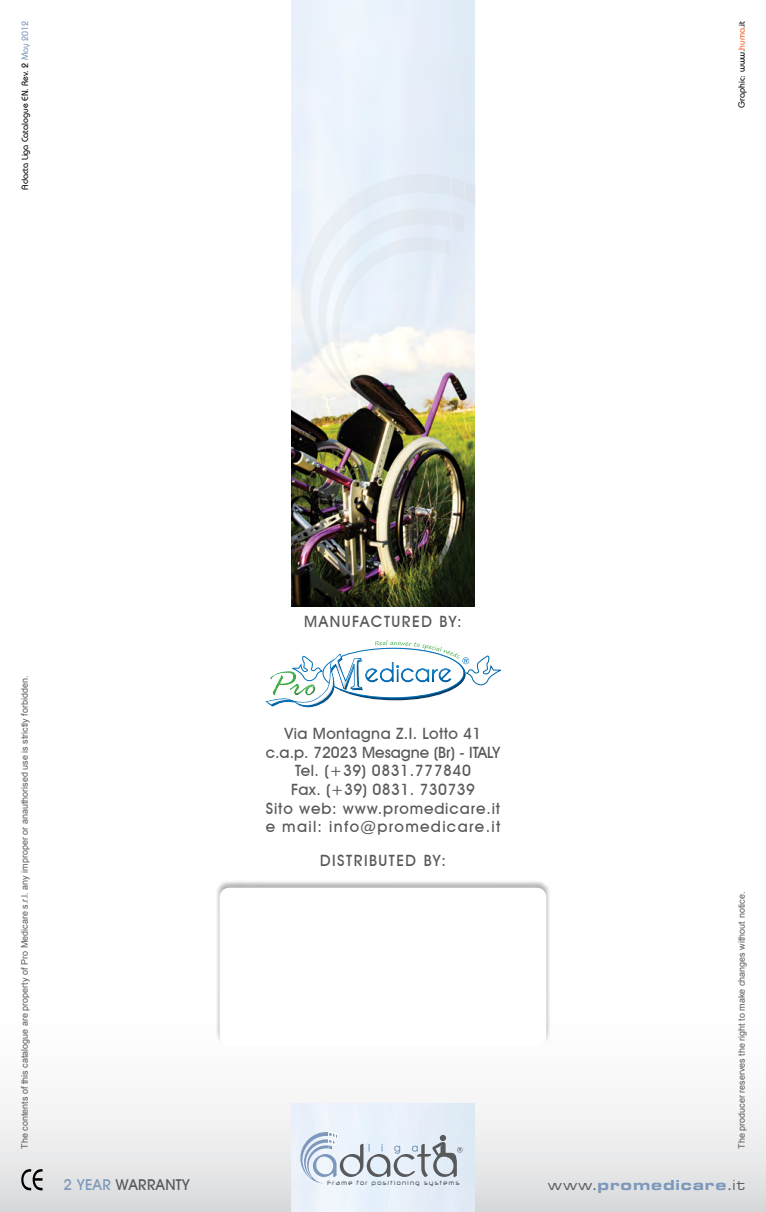
<style>
.page{position:relative;width:766px;height:1212px;background:#fff}
.page>*{position:absolute;margin:0;border:0;box-sizing:border-box;transform-origin:0 0}
.t1{font:500 15.6px/18.8px "Avant Garde IT Cby BT";letter-spacing:.035em;color:#58595b;text-align:center}
.t2{font:500 15.6px "Avant Garde IT Cby BT";letter-spacing:.095em;color:#58595b}
.t3{font:15px "Microgramma D Bold Exte";letter-spacing:.1em;color:#7d98bb}
.t4{font:500 15px "Avant Garde IT Cby BT";letter-spacing:.025em;color:#58595b}
.t5{font:9px "Arial";color:#58595b}
.t6{font:500 9px "Bauhaus IT Cby BT";color:#000}
.t7{font:7.35px "Neuropol";letter-spacing:.25em;color:#58595b;scale:.77 1}
.s1{color:#7d98bb}
.s2{color:#f15a22}
.s3{font-family:"Microgramma D Medi Exte";color:#58595b}
</style>
<div class="page">
<div style="left:0;top:931px;width:765px;height:281px;background:linear-gradient(to bottom,#fff,#e2e3e4)"></div>
<img style="left:291px;top:1103px;width:183px;height:109px">
<img style="left:291px;top:0;width:183px;height:607px">
<svg style="left:21px;top:1169px;width:22px;height:21px"></svg>
<svg style="left:301px;top:174px;width:174px;height:244px"></svg>
<svg style="left:300px;top:1132px;width:162px;height:52px;background:#ccd5df"></svg>
<svg style="left:265px;top:640px;width:236px;height:68px"></svg>
<div style="left:216px;top:879px;width:334px;height:167px;background:#000;opacity:.3"></div>
<div style="left:219px;top:888px;width:327px;height:158px;background:#fff;border-radius:10px"></div>
<p class="t6" style="left:19px;top:189px;width:170px;rotate:-90deg">Adacta Liga Catalogue EN. Rev. 2 <span class="s1">May 2012</span></p>
<p class="t6" style="left:735px;top:108px;width:88px;rotate:-90deg">Graphic: www.<span class="s2">huma</span>.it</p>
<p class="t5" style="left:19px;top:1148px;width:474px;rotate:-90deg">The contents of this catalogue are property of Pro Medicare s.r.l. any improper or anauthorised use is strictly forbidden.</p>
<h2 class="t4" style="left:64px;top:1175px;width:127px"><span class="s1">2 YEAR</span> WARRANTY</h2>
<h1 class="t2" style="left:304px;top:612px;width:159px">MANUFACTURED BY:</h1>
<h1 class="t1" style="left:265px;top:724px;width:236px">Via Montagna Z.I. Lotto 41 c.a.p. 72023 Mesagne (Br) - ITALY<br>Tel. (+39) 0831.777840<br>Fax. (+39) 0831. 730739<br>Sito web: www.promedicare.it e mail: info@promedicare.it</h1>
<h1 class="t2" style="left:320px;top:850px;width:127px">DISTRIBUTED BY:</h1>
<p class="t7" style="left:327px;top:1179px;width:173px">Frame for positioning systems</p>
<p class="t5" style="left:735px;top:1148px;width:258px;rotate:-90deg">The producer reserves the right to make changes without notice.</p>
<h2 class="t3" style="left:548px;top:1175px;width:198px"><span class="s3">www.</span>promedicare<span class="s3">.it</span></h2>
</div>
